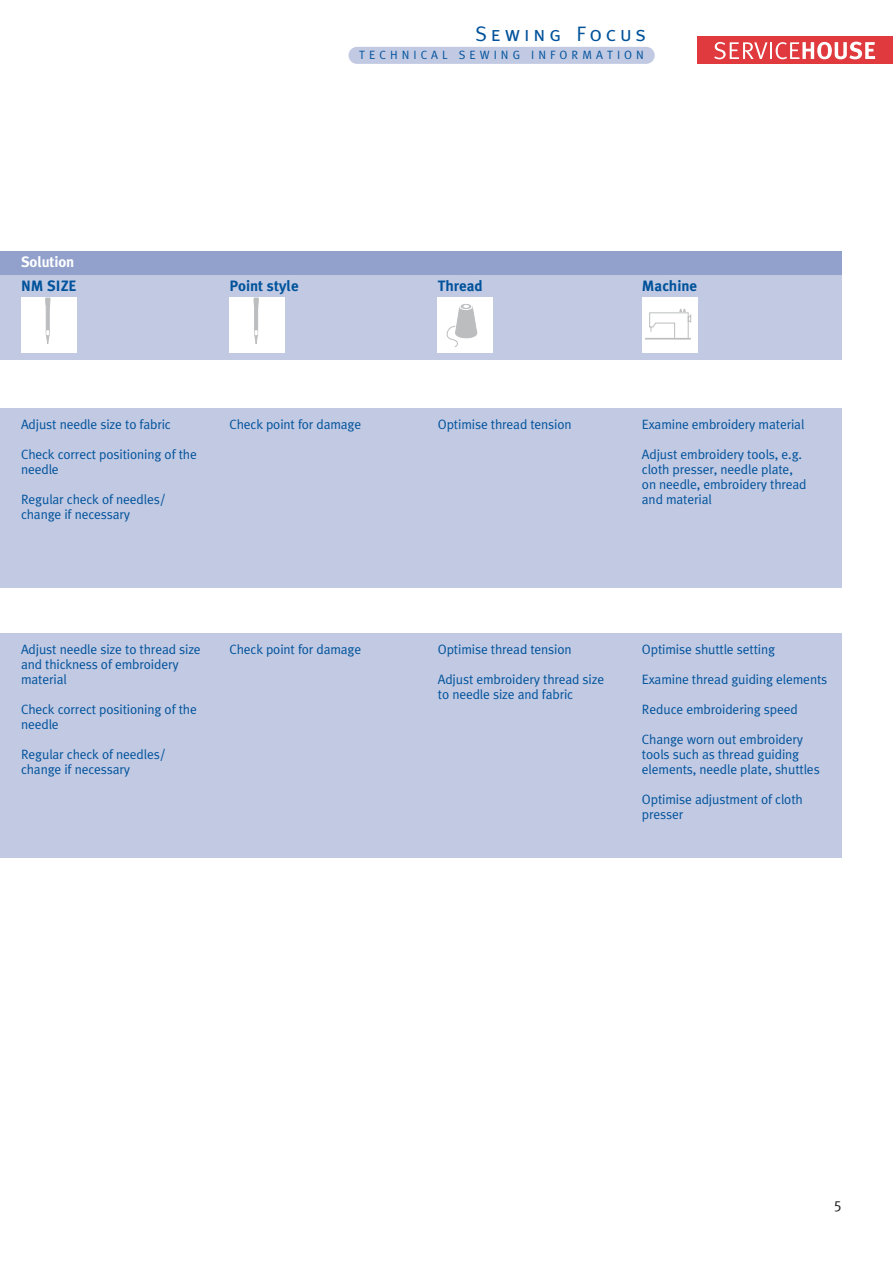
<style>
.page{position:relative;width:893px;height:1263px;background:#fff}
.page>*{position:absolute;margin:0;border:0;box-sizing:border-box;transform-origin:0 0}
.t1{font:21px "Meta Caps";letter-spacing:.185em;color:#00529b}
.t2{font:700 15px "Schmetz";color:#00529b}
.t3{font:700 15px "Schmetz";letter-spacing:-.01em;color:#fff}
.t4{font:15px "Schmetz Normal";color:#231f20}
.t5{font:13.5px/15px "Schmetz Normal";letter-spacing:-.01em;color:#00529b}
.t6{font:12px "Schmetz Normal";letter-spacing:.335em;color:#00529b}
</style>
<div class="page">
<div style="left:697px;top:36px;width:196px;height:28px;background:#e0393e"></div>
<svg style="left:714px;top:42px;width:161px;height:17px"></svg>
<div style="left:348px;top:47px;width:307px;height:17px;background:#c1c9e3;border-radius:9px"></div>
<div style="left:0;top:408px;width:842px;height:179px;background:#c1c9e3"></div>
<div style="left:0;top:633px;width:842px;height:224px;background:#c1c9e3"></div>
<div style="left:0;top:274px;width:842px;height:86px;background:#c1c9e3"></div>
<div style="left:0;top:251px;width:842px;height:23px;background:#91a1cc"></div>
<div style="left:229px;top:298px;width:56px;height:55px;background:#fff"></div>
<svg style="left:254px;top:298px;width:5px;height:46px"></svg>
<div style="left:21px;top:298px;width:55px;height:55px;background:#fff"></div>
<svg style="left:45px;top:298px;width:5px;height:46px"></svg>
<div style="left:438px;top:298px;width:55px;height:55px;background:#fff"></div>
<div style="left:461px;top:304px;width:10px;height:5px;background:#c3c5c7;border:1px solid #bbbdbf;border-radius:50%"></div>
<svg style="left:446px;top:305px;width:31px;height:42px"></svg>
<div style="left:642px;top:298px;width:55px;height:55px;background:#fff"></div>
<hr style="left:645px;top:338px;width:46px;height:2px;background:#bbbdbf">
<svg style="left:649px;top:308px;width:43px;height:32px"></svg>
<h1 class="t1" style="left:475px;top:22px;width:172px">Sewing Focus</h1>
<p class="t3" style="left:21px;top:256px;width:55px">Solution</p>
<p class="t6" style="left:359px;top:51px;width:286px">TECHNICAL SEWING INFORMATION</p>
<p class="t2" style="left:21px;top:280px;width:57px">NM SIZE</p>
<p class="t2" style="left:229px;top:280px;width:71px">Point style</p>
<p class="t2" style="left:438px;top:280px;width:47px">Thread</p>
<p class="t2" style="left:642px;top:280px;width:57px">Machine</p>
<p class="t5" style="left:21px;top:418px;width:151px">Adjust needle size to fabric</p>
<p class="t5" style="left:21px;top:448px;width:177px">Check correct positioning of the needle</p>
<p class="t5" style="left:21px;top:493px;width:146px">Regular check of needles/ change if necessary</p>
<p class="t5" style="left:229px;top:418px;width:133px">Check point for damage</p>
<p class="t5" style="left:438px;top:418px;width:135px">Optimise thread tension</p>
<p class="t5" style="left:642px;top:418px;width:164px">Examine embroidery material</p>
<p class="t5" style="left:642px;top:448px;width:166px">Adjust embroidery tools, e.g. cloth presser, needle plate, on needle, embroidery thread and material</p>
<p class="t5" style="left:21px;top:643px;width:181px">Adjust needle size to thread size and thickness of embroidery material</p>
<p class="t5" style="left:21px;top:703px;width:177px">Check correct positioning of the needle</p>
<p class="t5" style="left:21px;top:748px;width:146px">Regular check of needles/ change if necessary</p>
<p class="t5" style="left:229px;top:643px;width:133px">Check point for damage</p>
<p class="t5" style="left:438px;top:643px;width:135px">Optimise thread tension</p>
<p class="t5" style="left:438px;top:673px;width:168px">Adjust embroidery thread size to needle size and fabric</p>
<p class="t5" style="left:642px;top:643px;width:135px">Optimise shuttle setting</p>
<p class="t5" style="left:642px;top:673px;width:187px">Examine thread guiding elements</p>
<p class="t5" style="left:642px;top:703px;width:157px">Reduce embroidering speed</p>
<p class="t5" style="left:642px;top:733px;width:179px">Change worn out embroidery tools such as thread guiding elements, needle plate, shuttles</p>
<p class="t5" style="left:642px;top:793px;width:162px">Optimise adjustment of cloth presser</p>
<p class="t4" style="left:834px;top:1200px;width:10px">5</p>
</div>
